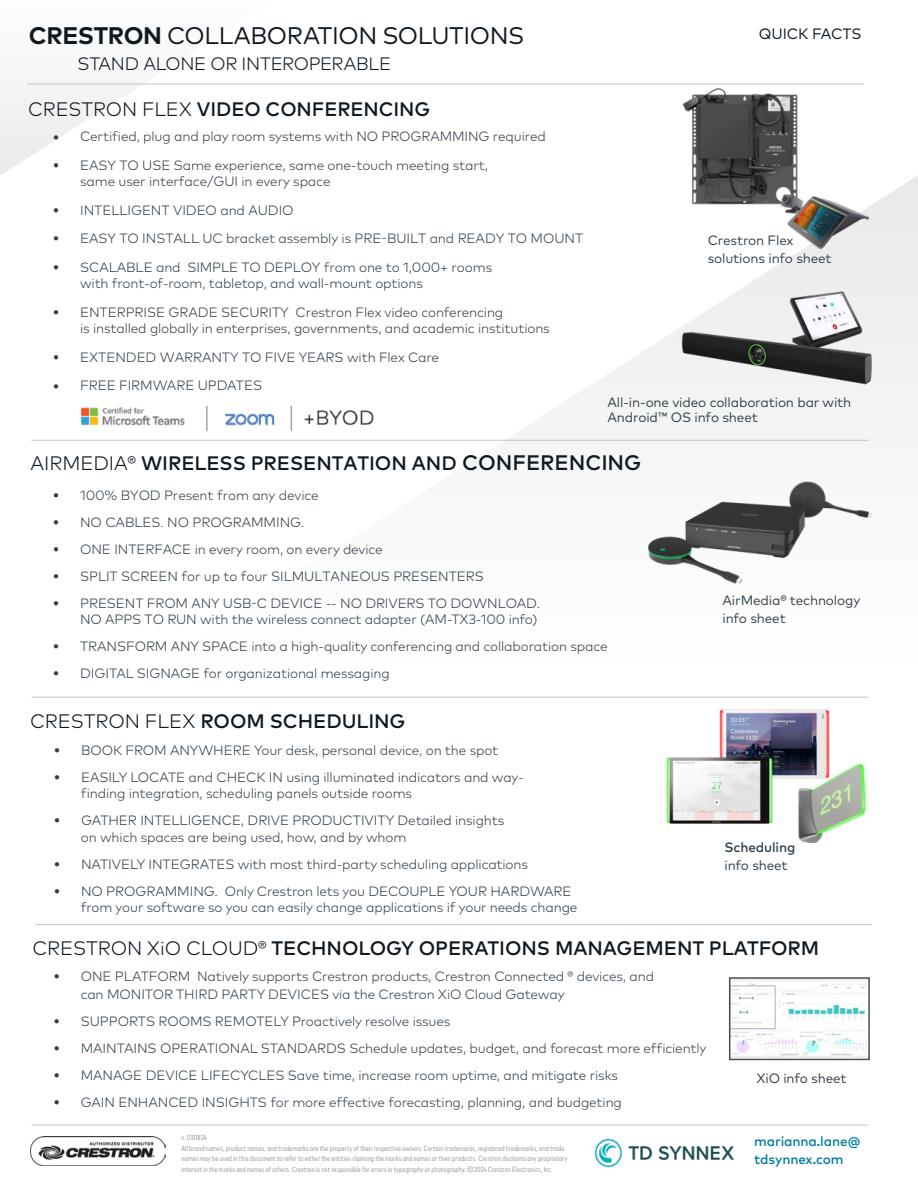
<style>
.page{position:relative;width:918px;height:1188px;background:#fff}
.page>*{position:absolute;margin:0;border:0;box-sizing:border-box;transform-origin:0 0}
.t1{font:24px "Mark Pro";letter-spacing:-.015em;color:#101820}
.t2{font:500 19.5px "Mark Pro";letter-spacing:-.005em;color:#101820}
.t3{font:300 18px "Mark Pro";letter-spacing:-.015em;color:#101820}
.t4{font:15px "Mark Pro";letter-spacing:-.01em;color:#101820}
.t5{font:300 13.5px/16.5px "Mark Pro";letter-spacing:-.01em;color:#333f48}
.t6{font:13.5px/18px "Mark Pro";letter-spacing:-.01em;color:#333f48}
.t7{font:500 13.5px/18px "Mark Pro";letter-spacing:-.01em;color:#007ca0}
.t8{font:500 13.5px "Mark Pro";letter-spacing:-.01em;color:#333f48}
.t9{font:condensed 7.5px/10.5px "Mark Pro";letter-spacing:.02em;color:#939598}
.s1{font-weight:700}
.s2{font-weight:300}
.s3{font-size:21px}
</style>
<div class="page">
<svg style="left:0;top:76px;width:274px;height:100px"></svg>
<svg style="left:145px;top:175px;width:773px;height:273px"></svg>
<img style="left:647px;top:481px;width:225px;height:103px">
<img style="left:677px;top:88px;width:127px;height:123px">
<img style="left:81px;top:396px;width:304px;height:40px">
<img style="left:773px;top:186px;width:104px;height:70px">
<img style="left:798px;top:762px;width:69px;height:81px">
<hr style="left:35px;top:924px;width:837px;height:1px;background:#c1c6c8">
<img style="left:672px;top:285px;width:208px;height:106px">
<img style="left:596px;top:1139px;width:138px;height:27px">
<img style="left:31px;top:1136px;width:134px;height:29px">
<hr style="left:32px;top:697px;width:836px;height:1px;background:#c1c6c8">
<hr style="left:32px;top:440px;width:836px;height:1px;background:#c1c6c8">
<hr style="left:32px;top:1125px;width:836px;height:1px;background:#c1c6c8">
<img style="left:732px;top:980px;width:135px;height:77px">
<div style="left:729px;top:977px;width:141px;height:83px;border:2px solid #101820"></div>
<img style="left:719px;top:709px;width:114px;height:74px">
<img style="left:666px;top:752px;width:111px;height:72px">
<hr style="left:27px;top:84px;width:837px;height:1px;background:#c1c6c8">
<h1 class="t1" style="left:29px;top:18px;width:497px"><span class="s1">CRESTRON</span> COLLABORATION SOLUTIONS</h1>
<h3 class="t3" style="left:77px;top:50px;width:315px">STAND ALONE OR INTEROPERABLE</h3>
<h2 class="t2" style="left:28px;top:94px;width:404px"><span class="s2">CRESTRON FLEX</span> VIDEO CONFERENCING</h2>
<p class="t5" style="left:53px;top:127px;width:494px"><span class="s1">•</span> Certified, plug and play room systems with NO PROGRAMMING required</p>
<p class="t5" style="left:80px;top:156px;width:409px;text-indent:-27px"><span class="s1">•</span> EASY TO USE Same experience, same one-touch meeting start, same user interface/GUI in every space</p>
<p class="t5" style="left:53px;top:201px;width:242px"><span class="s1">•</span> INTELLIGENT VIDEO and AUDIO</p>
<p class="t5" style="left:53px;top:229px;width:532px"><span class="s1">•</span> EASY TO INSTALL UC bracket assembly is PRE-BUILT and READY TO MOUNT</p>
<p class="t5" style="left:80px;top:258px;width:414px;text-indent:-27px"><span class="s1">•</span> SCALABLE and SIMPLE TO DEPLOY from one to 1,000+ rooms with front-of-room, tabletop, and wall-mount options</p>
<p class="t5" style="left:80px;top:303px;width:471px;text-indent:-27px"><span class="s1">•</span> ENTERPRISE GRADE SECURITY Crestron Flex video conferencing<br>is installed globally in enterprises, governments, and academic institutions</p>
<p class="t5" style="left:53px;top:348px;width:388px"><span class="s1">•</span> EXTENDED WARRANTY TO FIVE YEARS with Flex Care</p>
<p class="t5" style="left:53px;top:376px;width:211px"><span class="s1">•</span> FREE FIRMWARE UPDATES</p>
<p class="t4" style="left:759px;top:22px;width:104px">QUICK FACTS</p>
<p class="t6" style="left:708px;top:230px;width:126px">Crestron Flex solutions info sheet</p>
<p class="t6" style="left:608px;top:394px;width:245px;line-height:15px">All-in-one video collaboration bar with<br>Android™ OS info sheet</p>
<h2 class="t2" style="left:31px;top:448px;width:612px"><span class="s2">AIRMEDIA®</span> WIRELESS PRESENTATION AND <span class="s3">CONFERENCING</span></h2>
<p class="t5" style="left:53px;top:486px;width:267px"><span class="s1">•</span> 100% BYOD Present from any device</p>
<p class="t5" style="left:53px;top:513px;width:253px"><span class="s1">•</span> NO CABLES. NO PROGRAMMING.</p>
<p class="t5" style="left:53px;top:540px;width:331px"><span class="s1">•</span> ONE INTERFACE in every room, on every device</p>
<p class="t5" style="left:53px;top:567px;width:432px"><span class="s1">•</span> SPLIT SCREEN for up to four SILMULTANEOUS PRESENTERS</p>
<p class="t5" style="left:53px;top:594px;width:489px;text-align:right"><span class="s1">•</span> PRESENT FROM ANY USB-C DEVICE -- NO DRIVERS TO DOWNLOAD.<br>NO APPS TO RUN with the wireless connect adapter (AM-TX3-100 info)</p>
<p class="t5" style="left:53px;top:637px;width:556px"><span class="s1">•</span> TRANSFORM ANY SPACE into a high-quality conferencing and collaboration space</p>
<p class="t5" style="left:53px;top:664px;width:338px"><span class="s1">•</span> DIGITAL SIGNAGE for organizational messaging</p>
<h2 class="t2" style="left:30px;top:706px;width:377px"><span class="s2">CRESTRON FLEX</span> ROOM SCHEDULING</h2>
<p class="t5" style="left:54px;top:741px;width:446px"><span class="s1">•</span> BOOK FROM ANYWHERE Your desk, personal device, on the spot</p>
<p class="t5" style="left:81px;top:768px;width:444px;text-indent:-27px"><span class="s1">•</span> EASILY LOCATE and CHECK IN using illuminated indicators and way&shy;finding integration, scheduling panels outside rooms</p>
<p class="t5" style="left:81px;top:811px;width:425px;text-indent:-27px"><span class="s1">•</span> GATHER INTELLIGENCE, DRIVE PRODUCTIVITY Detailed insights on which spaces are being used, how, and by whom</p>
<p class="t5" style="left:54px;top:855px;width:476px"><span class="s1">•</span> NATIVELY INTEGRATES with most third-party scheduling applications</p>
<p class="t5" style="left:81px;top:882px;width:498px;text-indent:-27px"><span class="s1">•</span> NO PROGRAMMING. Only Crestron lets you DECOUPLE YOUR HARDWARE from your software so you can easily change applications if your needs change</p>
<p class="t6" style="left:723px;top:590px;width:139px">AirMedia® technology info sheet</p>
<p class="t8" style="left:724px;top:837px;width:72px">Scheduling</p>
<p class="t6" style="left:724px;top:855px;width:65px">info sheet</p>
<h2 class="t2" style="left:32px;top:933px;width:788px"><span class="s2">CRESTRON XiO CLOUD®</span> TECHNOLOGY OPERATIONS MANAGEMENT PLATFORM</h2>
<p class="t5" style="left:81px;top:966px;width:575px;line-height:18px;text-indent:-27px"><span class="s1">•</span> ONE PLATFORM Natively supports Crestron products, Crestron Connected ® devices, and can MONITOR THIRD PARTY DEVICES via the Crestron XiO Cloud Gateway</p>
<p class="t5" style="left:54px;top:1012px;width:398px"><span class="s1">•</span> SUPPORTS ROOMS REMOTELY Proactively resolve issues</p>
<p class="t5" style="left:54px;top:1039px;width:654px"><span class="s1">•</span> MAINTAINS OPERATIONAL STANDARDS Schedule updates, budget, and forecast more efficiently</p>
<p class="t5" style="left:54px;top:1066px;width:566px"><span class="s1">•</span> MANAGE DEVICE LIFECYCLES Save time, increase room uptime, and mitigate risks</p>
<p class="t5" style="left:54px;top:1093px;width:570px"><span class="s1">•</span> GAIN ENHANCED INSIGHTS for more effective forecasting, planning, and budgeting</p>
<p class="t6" style="left:756px;top:1069px;width:92px">XiO info sheet</p>
<p class="t9" style="left:182px;top:1132px;width:388px">v. 030824<br>All brand names, product names, and trademarks are the property of their respective owners. Certain trademarks, registered trademarks, and trade names may be used in this document to refer to either the entities claiming the marks and names or their products. Crestron disclaims any proprietary interest in the marks and names of others. Crestron is not responsible for errors in typography or photography. ©2024 Crestron Electronics, Inc.</p>
<p class="t7" style="left:754px;top:1132px;width:108px">marianna.lane@ tdsynnex.com</p>
</div>
